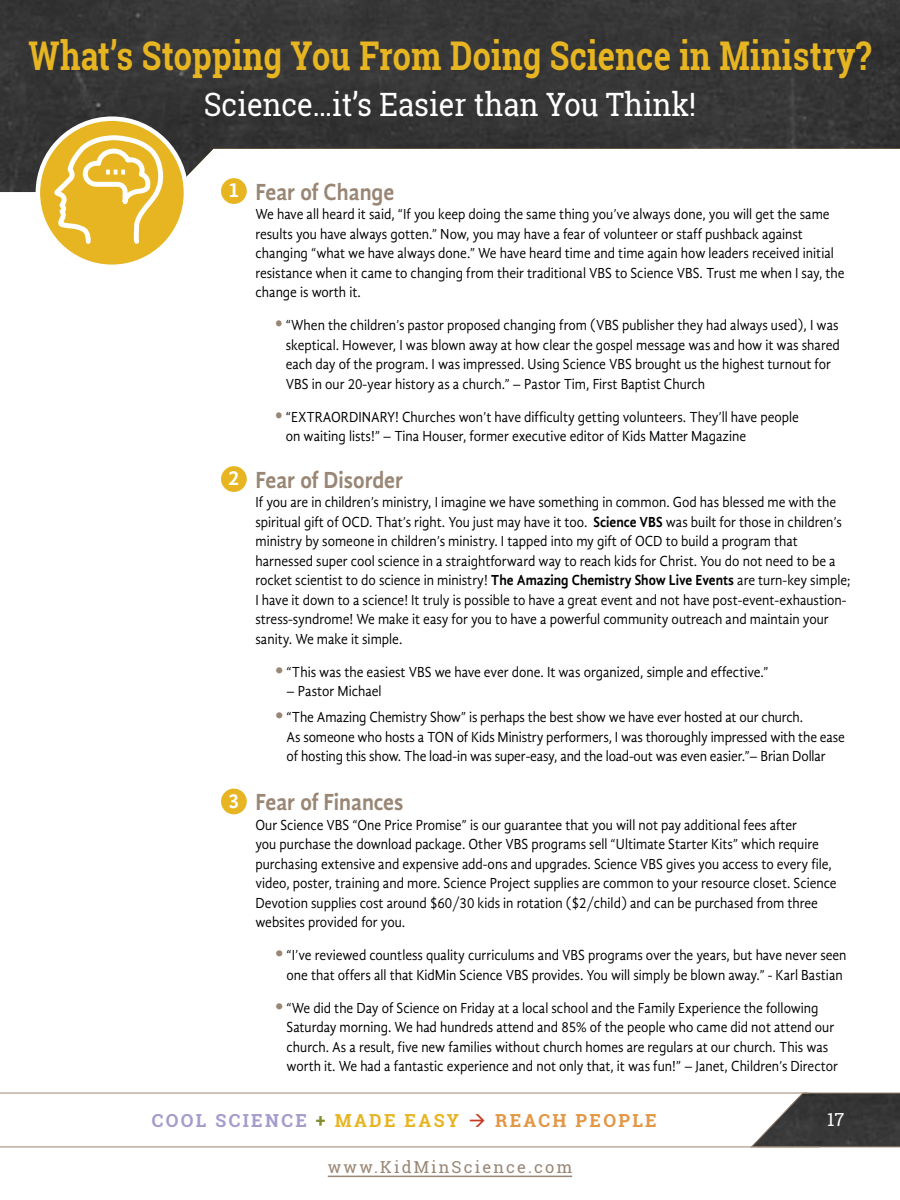
<style>
.page{position:relative;width:900px;height:1200px;background:#fff}
.page>*{position:absolute;margin:0;border:0;box-sizing:border-box;transform-origin:0 0}
.t1{font:700 39.6px "Roboto Slab";letter-spacing:.01em;color:#e7b521;scale:.82 1}
.t2{font:32.25px "Roboto Slab";color:#fff;scale:.91 1}
.t3{font:700 24px "Gandhi Sans";color:#998675;scale:.9 1}
.t4{font:700 18px "Roboto Slab";letter-spacing:.13em;color:#a69ccc}
.t5{font:18px "Roboto Slab";color:#fff}
.t6{font:16.5px "Roboto Slab";letter-spacing:.13em;color:#998675}
.t7{font:15px/19.5px "Gandhi Sans";color:#000;scale:.9 1}
.s1{font-size:21px;color:#fff}
.s2{font-weight:700;font-size:21px;color:#998675}
.s3{font-weight:700}
.s4{color:#858b2f}
.s5{color:#e7b521}
.s6{color:#c53922}
.s7{color:#e39643}
</style>
<div class="page">
<img style="left:0;top:0;width:900px;height:192px">
<svg style="left:38px;top:119px;width:148px;height:148px;background:#eabe3e"></svg>
<svg style="left:52px;top:119px;width:113px;height:127px"></svg>
<div style="left:36px;top:116px;width:152px;height:153px;border:4px solid #fff;border-radius:50%"></div>
<svg style="left:750px;top:1092px;width:150px;height:56px"></svg>
<hr style="left:0;top:1093px;width:809px;height:1px;background:#998675">
<hr style="left:0;top:1147px;width:820px;height:1px;background:#998675">
<hr style="left:328px;top:1176px;width:244px;height:1px;background:#998675">
<div style="left:221px;top:178px;width:26px;height:26px;background:#e7b521;border-radius:50%"></div>
<div style="left:221px;top:466px;width:26px;height:26px;background:#e7b521;border-radius:50%"></div>
<div style="left:221px;top:789px;width:26px;height:25px;background:#e7b521;border-radius:50%"></div>
<h1 class="t1" style="left:28px;top:28px;width:1030px">What’s Stopping You From Doing Science in Ministry?</h1>
<h2 class="t2" style="left:204px;top:82px;width:543px">Science…it’s Easier than You Think!</h2>
<h3 class="t3" style="left:228px;top:178px;width:186px"><span class="s1">1</span> Fear of Change</h3>
<p class="t7" style="left:255px;top:204px;width:656px">We have all heard it said, “If you keep doing the same thing you’ve always done, you will get the same results you have always gotten.” Now, you may have a fear of volunteer or staff pushback against changing “what we have always done.” We have heard time and time again how leaders received initial resistance when it came to changing from their traditional VBS to Science VBS. Trust me when I say, the change is worth it.</p>
<p class="t7" style="left:286px;top:315px;width:617px;text-indent:-11px"><span class="s2">•</span> “When the children’s pastor proposed changing from (VBS publisher they had always used), I was skeptical. However, I was blown away at how clear the gospel message was and how it was shared each day of the program. I was impressed. Using Science VBS brought us the highest turnout for VBS in our 20-year history as a church.” – Pastor Tim, First Baptist Church</p>
<p class="t7" style="left:286px;top:407px;width:572px;text-indent:-11px"><span class="s2">•</span> “EXTRAORDINARY! Churches won’t have difficulty getting volunteers. They’ll have people on waiting lists!” – Tina Houser, former executive editor of Kids Matter Magazine</p>
<h3 class="t3" style="left:228px;top:466px;width:196px"><span class="s1">2</span> Fear of Disorder</h3>
<p class="t7" style="left:255px;top:492px;width:663px">If you are in children’s ministry, I imagine we have something in common. God has blessed me with the spiritual gift of OCD. That’s right. You just may have it too. <span class="s3">Science VBS</span> was built for those in children’s ministry by someone in children’s ministry. I tapped into my gift of OCD to build a program that harnessed super cool science in a straightforward way to reach kids for Christ. You do not need to be a rocket scientist to do science in ministry! <span class="s3">The Amazing Chemistry Show Live Events</span> are turn-key simple; I have it down to a science! It truly is possible to have a great event and not have post-event-exhaustion&shy;stress-syndrome! We make it easy for you to have a powerful community outreach and maintain your sanity. We make it simple.</p>
<p class="t7" style="left:275px;top:662px;width:550px"><span class="s2">•</span> “This was the easiest VBS we have ever done. It was organized, simple and effective.”</p>
<p class="t7" style="left:287px;top:681px;width:107px">– Pastor Michael</p>
<p class="t7" style="left:287px;top:708px;width:622px;text-indent:-12px"><span class="s2">•</span> “The Amazing Chemistry Show” is perhaps the best show we have ever hosted at our church.<br>As someone who hosts a TON of Kids Ministry performers, I was thoroughly impressed with the ease of hosting this show. The load-in was super-easy, and the load-out was even easier.”– Brian Dollar</p>
<h3 class="t3" style="left:228px;top:788px;width:196px"><span class="s1">3</span> Fear of Finances</h3>
<p class="t7" style="left:255px;top:815px;width:647px">Our Science VBS “One Price Promise” is our guarantee that you will not pay additional fees after<br>you purchase the download package. Other VBS programs sell “Ultimate Starter Kits” which require purchasing extensive and expensive add-ons and upgrades. Science VBS gives you access to every file, video, poster, training and more. Science Project supplies are common to your resource closet. Science Devotion supplies cost around $60/30 kids in rotation ($2/child) and can be purchased from three websites provided for you.</p>
<p class="t7" style="left:275px;top:945px;width:637px;text-align:center"><span class="s2">•</span> “I’ve reviewed countless quality curriculums and VBS programs over the years, but have never seen one that offers all that KidMin Science VBS provides. You will simply be blown away.” - Karl Bastian</p>
<p class="t7" style="left:287px;top:998px;width:614px;text-indent:-12px"><span class="s2">•</span> “We did the Day of Science on Friday at a local school and the Family Experience the following Saturday morning. We had hundreds attend and 85% of the people who came did not attend our church. As a result, five new families without church homes are regulars at our church. This was worth it. We had a fantastic experience and not only that, it was fun!” – Janet, Children’s Director</p>
<p class="t4" style="left:152px;top:1108px;width:507px">COOL SCIENCE <span class="s4">+</span> <span class="s5">MADE EASY</span> <span class="s6">→</span> <span class="s7">REACH PEOPLE</span></p>
<p class="t6" style="left:328px;top:1156px;width:246px">www.KidMinScience.com</p>
<p class="t5" style="left:827px;top:1107px;width:19px">17</p>
</div>
